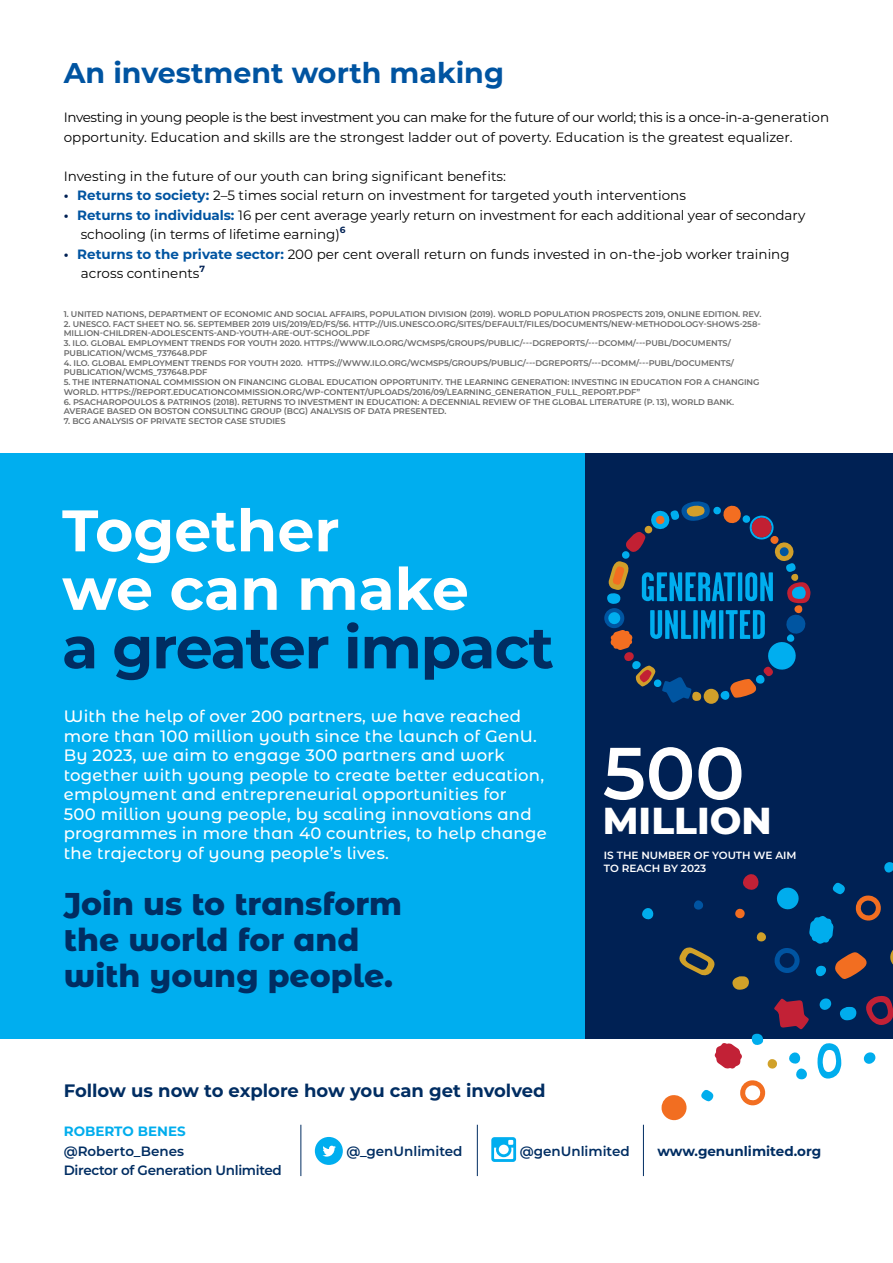
<style>
.page{position:relative;width:893px;height:1263px;background:#fff}
.page>*{position:absolute;margin:0;border:0;box-sizing:border-box;transform-origin:0 0}
.TEXTO_GRAL{font:600 73.5px "Montserrat";color:#fff}
.TITULO_1_AZUL{font:700 58.5px/58.5px "Montserrat";letter-spacing:-.015em;color:#fff}
.TEXTO_GRAL-2{font:800 37.5px "Montserrat";color:#fff}
.Destacado{font:800 31.5px/36px "Montserrat Alternates";color:#002d62}
.TITULO_1_AZUL-2{font:700 28.5px "Montserrat";color:#0054a1}
.TITULO_1_AZUL-3{font:700 18px "Montserrat";color:#002d62}
.Destacado-2{font:500 16.5px/19.5px "Montserrat Alternates";letter-spacing:.015em;color:#fff}
.TEXTO_GRAL-3{font:13.5px/19.5px "Montserrat";letter-spacing:-.005em;color:#000}
.TEXTO_GRAL-4{font:600 13.5px "Montserrat";color:#002d62}
.TEXTO_GRAL-5{font:600 13.5px "Montserrat";letter-spacing:-.025em;color:#002d62}
.TEXTO_GRAL-6{font:700 13.5px "Montserrat";color:#002d62}
.TEXTO_GRAL-7{font:700 13.5px "Montserrat";color:#00aded}
.TEXTO_GRAL-8{font:600 10.5px "Montserrat";color:#fff}
.TEXTO_GRAL-9{font:600 8.25px/9.8px "Montserrat";letter-spacing:-.01em;color:#696969}
.s1{font-weight:700;color:#002154}
.s2{font-weight:700;color:#0054a1}
.s3{color:#002d62}
</style>
<div class="page">
<div style="left:0;top:453px;width:893px;height:585px;background:#00aeef"></div>
<div style="left:585px;top:453px;width:308px;height:585px;background:#002154"></div>
<svg style="left:604px;top:501px;width:207px;height:202px"></svg>
<svg style="left:775px;top:948px;width:25px;height:25px"></svg>
<svg style="left:740px;top:1080px;width:26px;height:26px"></svg>
<svg style="left:856px;top:895px;width:25px;height:26px"></svg>
<svg style="left:662px;top:1095px;width:25px;height:26px"></svg>
<svg style="left:774px;top:998px;width:35px;height:31px"></svg>
<svg style="left:835px;top:952px;width:32px;height:27px"></svg>
<svg style="left:809px;top:916px;width:25px;height:28px"></svg>
<svg style="left:714px;top:1043px;width:28px;height:26px"></svg>
<svg style="left:817px;top:1043px;width:25px;height:36px"></svg>
<svg style="left:679px;top:947px;width:36px;height:29px"></svg>
<svg style="left:890px;top:950px;width:3px;height:15px"></svg>
<svg style="left:866px;top:996px;width:27px;height:29px"></svg>
<svg style="left:777px;top:887px;width:22px;height:23px"></svg>
<svg style="left:840px;top:1007px;width:16px;height:13px"></svg>
<svg style="left:732px;top:976px;width:17px;height:14px"></svg>
<svg style="left:752px;top:1034px;width:11px;height:11px"></svg>
<svg style="left:819px;top:998px;width:13px;height:12px"></svg>
<svg style="left:863px;top:1052px;width:13px;height:12px"></svg>
<svg style="left:832px;top:882px;width:13px;height:12px"></svg>
<svg style="left:701px;top:1090px;width:13px;height:11px"></svg>
<svg style="left:789px;top:1052px;width:18px;height:28px"></svg>
<svg style="left:816px;top:965px;width:10px;height:11px"></svg>
<svg style="left:884px;top:862px;width:9px;height:10px"></svg>
<svg style="left:743px;top:874px;width:16px;height:16px"></svg>
<svg style="left:642px;top:908px;width:12px;height:12px"></svg>
<svg style="left:767px;top:1059px;width:10px;height:10px"></svg>
<svg style="left:735px;top:908px;width:10px;height:11px"></svg>
<svg style="left:756px;top:932px;width:10px;height:10px"></svg>
<svg style="left:694px;top:900px;width:9px;height:10px"></svg>
<svg style="left:315px;top:1137px;width:28px;height:28px"></svg>
<hr style="left:300px;top:1125px;width:1px;height:51px;background:#002d62">
<hr style="left:477px;top:1125px;width:1px;height:51px;background:#002d62">
<hr style="left:643px;top:1125px;width:1px;height:51px;background:#002d62">
<svg style="left:491px;top:1137px;width:25px;height:25px"></svg>
<p class="TITULO_1_AZUL-2" style="left:64px;top:53px;width:442px">An investment worth making</p>
<p class="TEXTO_GRAL-3" style="left:64px;top:107px;width:767px">Investing in young people is the best investment you can make for the future of our world; this is a once-in-a-generation opportunity. Education and skills are the strongest ladder out of poverty. Education is the greatest equalizer.</p>
<p class="TEXTO_GRAL-3" style="left:64px;top:166px;width:444px">Investing in the future of our youth can bring significant benefits:</p>
<p class="TEXTO_GRAL-3" style="left:64px;top:185px;width:624px"><span class="s1">•</span> <span class="s2">Returns to society:</span> 2–5 times social return on investment for targeted youth interventions</p>
<p class="TEXTO_GRAL-3" style="left:81px;top:205px;width:726px;text-indent:-17px"><span class="s1">•</span> <span class="s2">Returns to individuals:</span> 16 per cent average yearly return on investment for each additional year of secondary schooling (in terms of lifetime earning)<sup>6</sup></p>
<p class="TEXTO_GRAL-3" style="left:81px;top:244px;width:710px;text-indent:-17px"><span class="s1">•</span> <span class="s2">Returns to the private sector:</span> 200 per cent overall return on funds invested in on-the-job worker training across continents<sup>7</sup></p>
<p class="TEXTO_GRAL-9" style="left:64px;top:309px;width:699px">1. UNITED NATIONS, DEPARTMENT OF ECONOMIC AND SOCIAL AFFAIRS, POPULATION DIVISION (2019). WORLD POPULATION PROSPECTS 2019, ONLINE EDITION. REV.</p>
<p class="TEXTO_GRAL-9" style="left:64px;top:318px;width:698px">2. UNESCO. FACT SHEET NO. 56. SEPTEMBER 2019 UIS/2019/ED/FS/56. HTTP://UIS.UNESCO.ORG/SITES/DEFAULT/FILES/DOCUMENTS/NEW-METHODOLOGY-SHOWS-258-<br>MILLION-CHILDREN-ADOLESCENTS-AND-YOUTH-ARE-OUT-SCHOOL.PDF</p>
<p class="TEXTO_GRAL-9" style="left:64px;top:338px;width:668px">3. ILO. GLOBAL EMPLOYMENT TRENDS FOR YOUTH 2020. HTTPS://WWW.ILO.ORG/WCMSP5/GROUPS/PUBLIC/---DGREPORTS/---DCOMM/---PUBL/DOCUMENTS/<br>PUBLICATION/WCMS_737648.PDF</p>
<p class="TEXTO_GRAL-9" style="left:64px;top:357px;width:672px">4. ILO. GLOBAL EMPLOYMENT TRENDS FOR YOUTH 2020. HTTPS://WWW.ILO.ORG/WCMSP5/GROUPS/PUBLIC/---DGREPORTS/---DCOMM/---PUBL/DOCUMENTS/<br>PUBLICATION/WCMS_737648.PDF</p>
<p class="TEXTO_GRAL-9" style="left:64px;top:377px;width:697px">5. THE INTERNATIONAL COMMISSION ON FINANCING GLOBAL EDUCATION OPPORTUNITY. THE LEARNING GENERATION: INVESTING IN EDUCATION FOR A CHANGING<br>WORLD. HTTPS://REPORT.EDUCATIONCOMMISSION.ORG/WP-CONTENT/UPLOADS/2016/09/LEARNING_GENERATION_FULL_REPORT.PDF”</p>
<p class="TEXTO_GRAL-9" style="left:64px;top:396px;width:672px">6. PSACHAROPOULOS &amp; PATRINOS (2018). RETURNS TO INVESTMENT IN EDUCATION: A DECENNIAL REVIEW OF THE GLOBAL LITERATURE (P. 13), WORLD BANK.<br>AVERAGE BASED ON BOSTON CONSULTING GROUP (BCG) ANALYSIS OF DATA PRESENTED.</p>
<p class="TEXTO_GRAL-9" style="left:64px;top:416px;width:223px">7. BCG ANALYSIS OF PRIVATE SECTOR CASE STUDIES</p>
<p class="TITULO_1_AZUL" style="left:62px;top:498px;width:493px">Together<br>we can make<br><span class="s3">a greater impact</span></p>
<p class="Destacado-2" style="left:64px;top:706px;width:485px">With the help of over 200 partners, we have reached more than 100 million youth since the launch of GenU.<br>By 2023, we aim to engage 300 partners and work together with young people to create better education, employment and entrepreneurial opportunities for<br>500 million young people, by scaling innovations and programmes in more than 40 countries, to help change the trajectory of young people’s lives.</p>
<p class="Destacado" style="left:64px;top:884px;width:340px">Join us to transform the world for and with young people.</p>
<p class="TITULO_1_AZUL-3" style="left:64px;top:1078px;width:483px">Follow us now to explore how you can get involved</p>
<p class="TEXTO_GRAL" style="left:603px;top:721px;width:143px">500</p>
<p class="TEXTO_GRAL-2" style="left:603px;top:793px;width:170px">MILLION</p>
<p class="TEXTO_GRAL-8" style="left:604px;top:847px;width:194px">IS THE NUMBER OF YOUTH WE AIM</p>
<p class="TEXTO_GRAL-8" style="left:604px;top:861px;width:104px">TO REACH BY 2023</p>
<p class="TEXTO_GRAL-7" style="left:64px;top:1122px;width:123px">ROBERTO BENES</p>
<p class="TEXTO_GRAL-4" style="left:64px;top:1141px;width:122px">@Roberto_Benes</p>
<p class="TEXTO_GRAL-5" style="left:64px;top:1161px;width:220px">Director of Generation Unlimited</p>
<p class="TEXTO_GRAL-4" style="left:347px;top:1141px;width:117px">@_genUnlimited</p>
<p class="TEXTO_GRAL-4" style="left:520px;top:1141px;width:111px">@genUnlimited</p>
<p class="TEXTO_GRAL-6" style="left:657px;top:1141px;width:165px">www.genunlimited.org</p>
</div>
